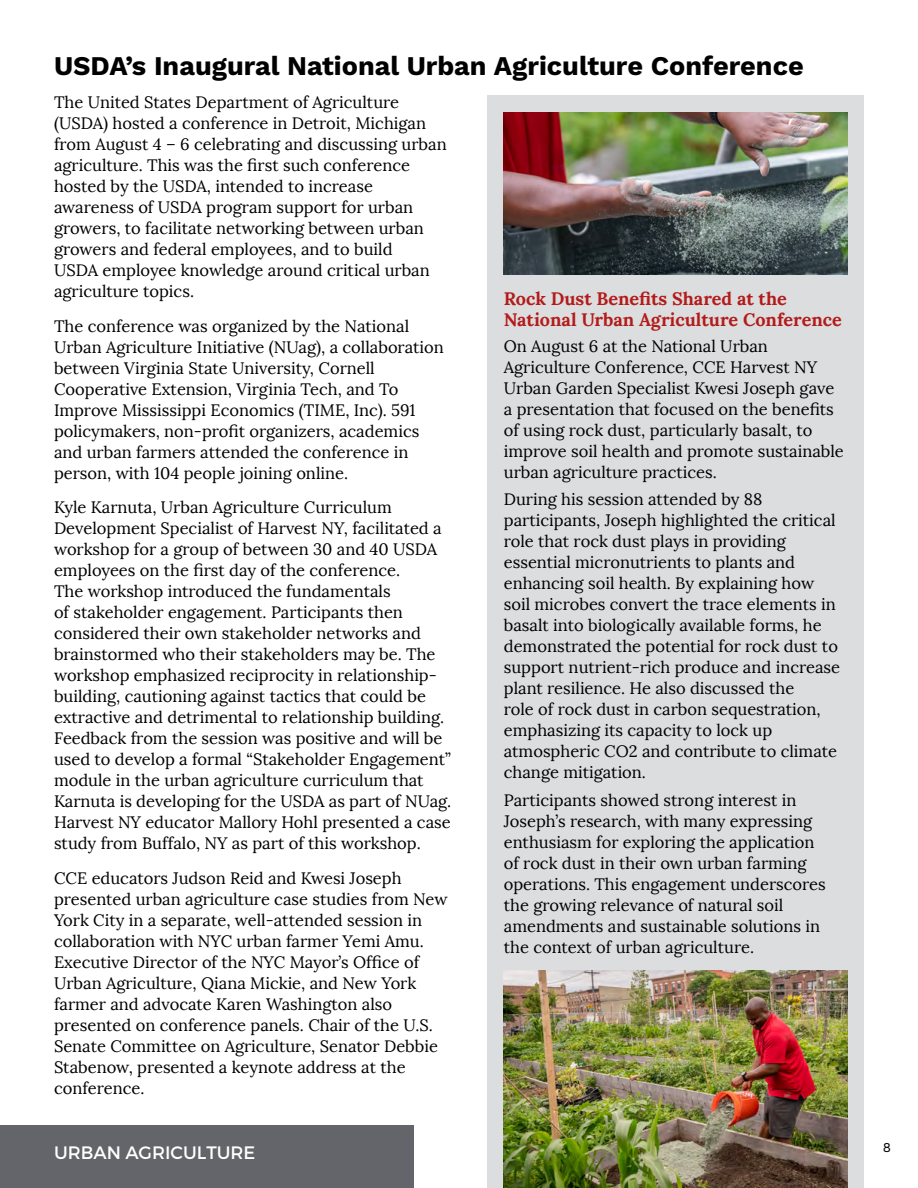
<style>
.page{position:relative;width:918px;height:1188px;background:#fff}
.page>*{position:absolute;margin:0;border:0;box-sizing:border-box;transform-origin:0 0}
.Heading_1{font:700 27px "Work Sans";color:#000}
.Heading_2_-_no_subtitle{font:700 18px/21.6px "Lora";color:#b31b1b}
.t1{font:18px "Montserrat";color:#fff}
.Body_Text{font:16.5px/21px "Lora";color:#000}
.t2{font:13.5px "Work Sans";color:#000}
</style>
<div class="page">
<div style="left:488px;top:96px;width:376px;height:1092px;background:#dcddde"></div>
<img style="left:504px;top:112px;width:344px;height:162px">
<img style="left:504px;top:971px;width:344px;height:217px">
<div style="left:0;top:1125px;width:413px;height:63px;background:#63656a"></div>
<h1 class="Heading_1" style="left:54px;top:50px;width:751px">USDA’s Inaugural National Urban Agriculture Conference</h1>
<p class="Body_Text" style="left:54px;top:92px;width:394px">The United States Department of Agriculture (USDA) hosted a conference in Detroit, Michigan from August 4 – 6 celebrating and discussing urban agriculture. This was the first such conference hosted by the USDA, intended to increase awareness of USDA program support for urban growers, to facilitate networking between urban growers and federal employees, and to build<br>USDA employee knowledge around critical urban agriculture topics.</p>
<p class="Body_Text" style="left:54px;top:316px;width:391px">The conference was organized by the National Urban Agriculture Initiative (NUag), a collaboration between Virginia State University, Cornell Cooperative Extension, Virginia Tech, and To Improve Mississippi Economics (TIME, Inc). 591 policymakers, non-profit organizers, academics and urban farmers attended the conference in person, with 104 people joining online.</p>
<p class="Body_Text" style="left:54px;top:497px;width:399px">Kyle Karnuta, Urban Agriculture Curriculum Development Specialist of Harvest NY, facilitated a workshop for a group of between 30 and 40 USDA employees on the first day of the conference.<br>The workshop introduced the fundamentals<br>of stakeholder engagement. Participants then considered their own stakeholder networks and brainstormed who their stakeholders may be. The workshop emphasized reciprocity in relationship&shy;building, cautioning against tactics that could be extractive and detrimental to relationship building.<br>Feedback from the session was positive and will be used to develop a formal “Stakeholder Engagement” module in the urban agriculture curriculum that Karnuta is developing for the USDA as part of NUag.<br>Harvest NY educator Mallory Hohl presented a case study from Buffalo, NY as part of this workshop.</p>
<p class="Body_Text" style="left:54px;top:868px;width:395px">CCE educators Judson Reid and Kwesi Joseph presented urban agriculture case studies from New York City in a separate, well-attended session in collaboration with NYC urban farmer Yemi Amu.<br>Executive Director of the NYC Mayor’s Office of Urban Agriculture, Qiana Mickie, and New York farmer and advocate Karen Washington also presented on conference panels. Chair of the U.S.<br>Senate Committee on Agriculture, Senator Debbie Stabenow, presented a keynote address at the conference.</p>
<h2 class="Heading_2_-_no_subtitle" style="left:504px;top:287px;width:340px">Rock Dust Benefits Shared at the<br>National Urban Agriculture Conference</h2>
<p class="Body_Text" style="left:504px;top:335px;width:342px">On August 6 at the National Urban Agriculture Conference, CCE Harvest NY Urban Garden Specialist Kwesi Joseph gave a presentation that focused on the benefits of using rock dust, particularly basalt, to improve soil health and promote sustainable urban agriculture practices.</p>
<p class="Body_Text" style="left:504px;top:489px;width:338px">During his session attended by 88 participants, Joseph highlighted the critical role that rock dust plays in providing essential micronutrients to plants and enhancing soil health. By explaining how soil microbes convert the trace elements in basalt into biologically available forms, he demonstrated the potential for rock dust to support nutrient-rich produce and increase plant resilience. He also discussed the<br>role of rock dust in carbon sequestration, emphasizing its capacity to lock up atmospheric CO2 and contribute to climate change mitigation.</p>
<p class="Body_Text" style="left:504px;top:790px;width:324px">Participants showed strong interest in Joseph’s research, with many expressing enthusiasm for exploring the application of rock dust in their own urban farming operations. This engagement underscores the growing relevance of natural soil amendments and sustainable solutions in the context of urban agriculture.</p>
<p class="t1" style="left:54px;top:1141px;width:203px">URBAN AGRICULTURE</p>
<p class="t2" style="left:883px;top:1139px;width:10px">8</p>
</div>
